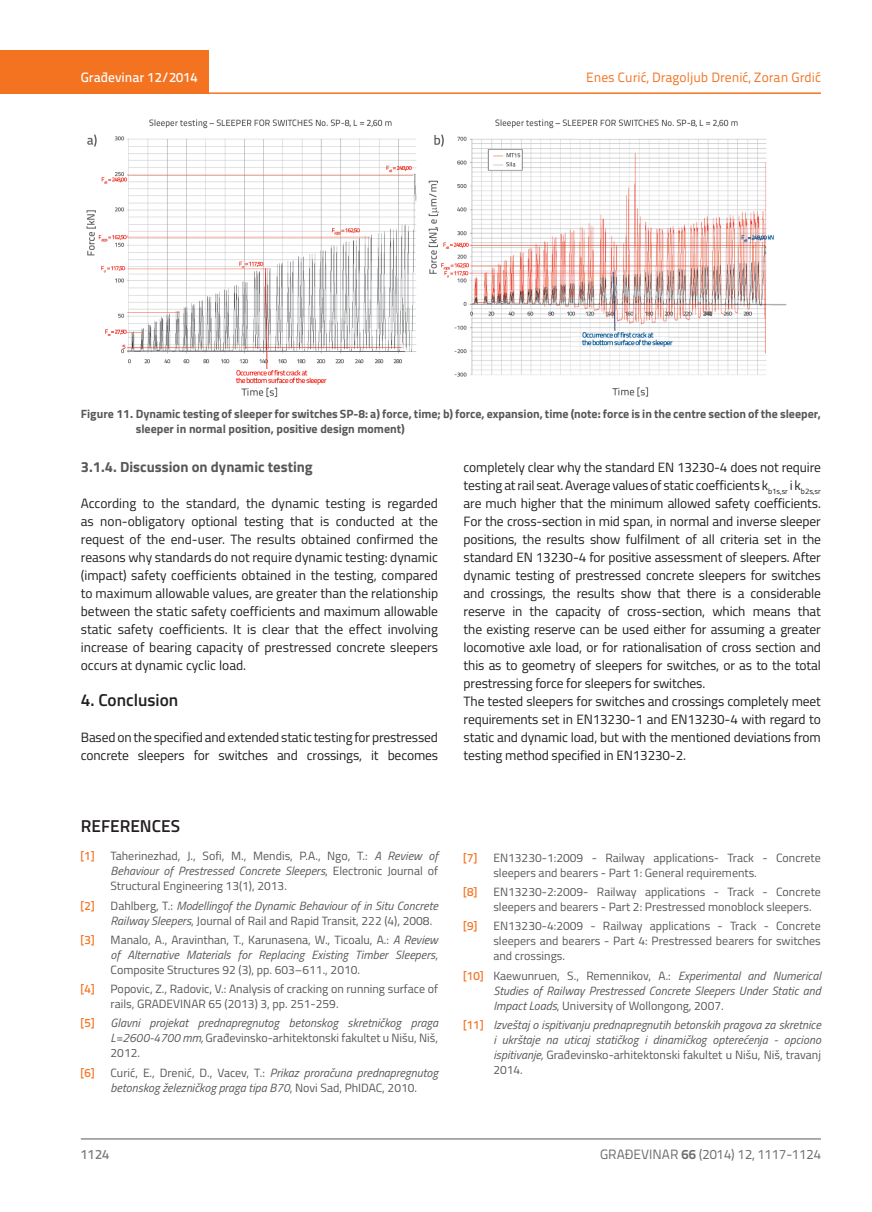
<style>
.page{position:relative;width:872px;height:1212px;background:#fff}
.page>*{position:absolute;margin:0;border:0;box-sizing:border-box;transform-origin:0 0}
.t1{font:600 17.25px "Titillium";color:#231f20}
.t2{font:700 14.7px "Titillium";color:#57585a}
.t3{font:13.5px/18px "Titillium";letter-spacing:-.01em;color:#231f20}
.t4{font:13.5px "Titillium Text 22 L";color:#f47321}
.t5{font:13.5px "Titillium Text 22 L";color:#6c6d70}
.t6{font:500 13.5px "Titillium Text 22 L";color:#fff}
.t7{font:500 13.5px "Titillium Text 22 L";color:#787a7d}
.t8{font:12px/15px "Titillium";color:#57585a;text-align:justify}
.t9{font:italic 12px/15px "Titillium";color:#57585a;text-align:justify}
.t10{font:700 12px/15px "Titillium";color:#57585a}
.t11{font:500 12px "Titillium Text 22 L";color:#f47321}
.s1{font-style:italic}
.s2{font-style:normal}
.s3{font-family:"Titillium Text 22 L";font-weight:500;font-style:normal;color:#f47321}
.s4{font-weight:700}
</style>
<div class="page">
<div style="left:0;top:50px;width:208px;height:44px;background:#f47321"></div>
<hr style="left:0;top:92px;width:821px;height:2px;background:#f47321">
<hr style="left:81px;top:1139px;width:740px;height:1px;background:#57585a">
<img style="left:86px;top:119px;width:701px;height:279px">
<p class="t6" style="left:81px;top:67px;width:118px">Građevinar 12/2014</p>
<p class="t4" style="left:586px;top:68px;width:236px">Enes Curić, Dragoljub Drenić, Zoran Grdić</p>
<p class="t10" style="left:136px;top:405px;width:686px;text-indent:-55px">Figure 11. Dynamic testing of sleeper for switches SP-8: a) force, time; b) force, expansion, time (note: force is in the centre section of the sleeper, sleeper in normal position, positive design moment)</p>
<p class="t2" style="left:81px;top:455px;width:233px">3.1.4. Discussion on dynamic testing</p>
<p class="t3" style="left:81px;top:493px;width:359px;text-align:justify">According to the standard, the dynamic testing is regarded as non-obligatory optional testing that is conducted at the request of the end-user. The results obtained confirmed the reasons why standards do not require dynamic testing: dynamic (impact) safety coefficients obtained in the testing, compared to maximum allowable values, are greater than the relationship between the static safety coefficients and maximum allowable static safety coefficients. It is clear that the effect involving increase of bearing capacity of prestressed concrete sleepers occurs at dynamic cyclic load.</p>
<p class="t1" style="left:81px;top:687px;width:99px">4. Conclusion</p>
<p class="t3" style="left:81px;top:728px;width:359px">Based on the specified and extended static testing for prestressed concrete sleepers for switches and crossings, it becomes</p>
<p class="t1" style="left:81px;top:813px;width:101px">REFERENCES</p>
<p class="t11" style="left:81px;top:847px;width:15px">[1]</p>
<p class="t8" style="left:111px;top:848px;width:329px">Taherinezhad, J., Sofi, M., Mendis, P.A., Ngo, T.: <span class="s1">A Review of Behaviour of Prestressed Concrete Sleepers</span>, Electronic Journal of Structural Engineering 13(1), 2013.</p>
<p class="t11" style="left:81px;top:896px;width:15px">[2]</p>
<p class="t9" style="left:111px;top:897px;width:329px"><span class="s2">Dahlberg, T.:</span> Modellingof the Dynamic Behaviour of in Situ Concrete<br>Railway Sleepers<span class="s2">, Journal of Rail and Rapid Transit, 222 (4), 2008.</span></p>
<p class="t11" style="left:81px;top:930px;width:15px">[3]</p>
<p class="t8" style="left:111px;top:931px;width:329px">Manalo, A., Aravinthan, T., Karunasena, W., Ticoalu, A.: <span class="s1">A Review of Alternative Materials for Replacing Existing Timber Sleepers</span>, Composite Structures 92 (3), pp. 603–611., 2010.</p>
<p class="t11" style="left:81px;top:980px;width:15px">[4]</p>
<p class="t8" style="left:111px;top:981px;width:329px">Popovic, Z., Radovic, V.: Analysis of cracking on running surface of rails, GRADEVINAR 65 (2013) 3, pp. 251-259.</p>
<p class="t11" style="left:81px;top:1014px;width:15px">[5]</p>
<p class="t9" style="left:111px;top:1015px;width:329px">Glavni projekat prednapregnutog betonskog skretničkog praga L=2600-4700 mm, <span class="s2">Građevinsko-arhitektonski fakultet u Nišu, Niš, 2012.</span></p>
<p class="t11" style="left:81px;top:1063px;width:15px">[6]</p>
<p class="t9" style="left:111px;top:1064px;width:329px"><span class="s2">Curić, E., Drenić, D., Vacev, T.:</span> Prikaz proračuna prednapregnutog betonskog železničkog praga tipa B70<span class="s2">, Novi Sad, PhIDAC, 2010.</span></p>
<p class="t3" style="left:463px;top:457px;width:359px">completely clear why the standard EN 13230-4 does not require testing at rail seat. Average values of static coefficients k<sub>b1s,sr</sub> i k<sub>b2s,sr </sub>are much higher that the minimum allowed safety coefficients.<br>For the cross-section in mid span, in normal and inverse sleeper positions, the results show fulfilment of all criteria set in the standard EN 13230-4 for positive assessment of sleepers. After dynamic testing of prestressed concrete sleepers for switches and crossings, the results show that there is a considerable reserve in the capacity of cross-section, which means that the existing reserve can be used either for assuming a greater locomotive axle load, or for rationalisation of cross section and this as to geometry of sleepers for switches, or as to the total prestressing force for sleepers for switches.<br>The tested sleepers for switches and crossings completely meet requirements set in EN13230-1 and EN13230-4 with regard to static and dynamic load, but with the mentioned deviations from testing method specified in EN13230-2.</p>
<p class="t11" style="left:463px;top:848px;width:15px">[7]</p>
<p class="t8" style="left:493px;top:849px;width:329px">EN13230-1:2009 - Railway applications- Track - Concrete sleepers and bearers - Part 1: General requirements.</p>
<p class="t11" style="left:463px;top:883px;width:15px">[8]</p>
<p class="t8" style="left:493px;top:884px;width:329px">EN13230-2:2009- Railway applications - Track - Concrete sleepers and bearers - Part 2: Prestressed monoblock sleepers.</p>
<p class="t11" style="left:463px;top:917px;width:15px">[9]</p>
<p class="t8" style="left:493px;top:918px;width:329px">EN13230-4:2009 - Railway applications - Track - Concrete sleepers and bearers - Part 4: Prestressed bearers for switches and crossings.</p>
<p class="t9" style="left:493px;top:967px;width:329px;text-indent:-30px"><span class="s3">[10]</span> <span class="s2">Kaewunruen, S., Remennikov, A.:</span> Experimental and Numerical Studies of Railway Prestressed Concrete Sleepers Under Static and Impact Loads<span class="s2">, University of Wollongong, 2007.</span></p>
<p class="t9" style="left:493px;top:1016px;width:329px;text-indent:-30px"><span class="s3">[11]</span> Izveštaj o ispitivanju prednapregnutih betonskih pragova za skretnice i ukrštaje na uticaj statičkog i dinamičkog opterećenja - opciono ispitivanje, <span class="s2">Građevinsko-arhitektonski fakultet u Nišu, Niš, travanj 2014.</span></p>
<p class="t7" style="left:81px;top:1144px;width:30px">1124</p>
<p class="t5" style="left:600px;top:1144px;width:222px">GRAĐEVINAR <span class="s4">66</span> (2014) 12, 1117-1124</p>
</div>
